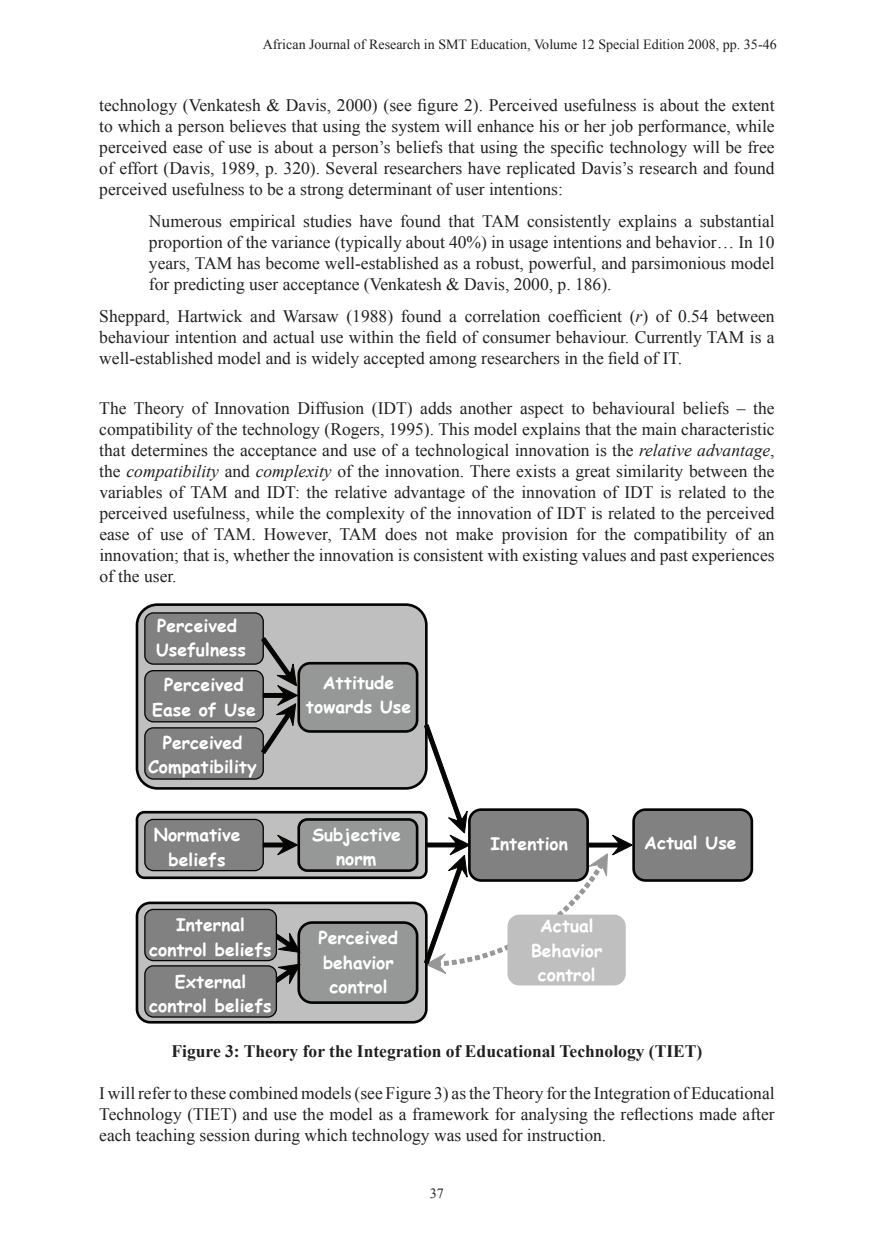
<style>
.page{position:relative;width:874px;height:1241px;background:#fff}
.page>*{position:absolute;margin:0;border:0;box-sizing:border-box;transform-origin:0 0}
.t1{font:17.5px/21px "Times New Roman";color:#231f20;text-align:justify}
.t2{font:700 17.5px "Times New Roman";color:#231f20}
.t3{font:700 17.32px/24.3px "Comic Sans MS";color:#fff;text-align:center}
.t4{font:14px "Times New Roman";color:#231f20}
.s1{font-style:italic}
</style>
<div class="page">
<div style="left:137px;top:902px;width:289px;height:120px;background:#c0bfbf;border-radius:13px"></div>
<div style="left:136px;top:901px;width:291px;height:122px;border:3px solid #040503;border-radius:13px"></div>
<div style="left:633px;top:809px;width:118px;height:71px;background:#808180;border-radius:12px"></div>
<div style="left:632px;top:808px;width:120px;height:73px;border:3px solid #040503;border-radius:12px"></div>
<div style="left:137px;top:604px;width:289px;height:184px;background:#c0bfbf;border-radius:20px"></div>
<div style="left:136px;top:603px;width:291px;height:186px;border:3px solid #040503;border-radius:20px"></div>
<div style="left:298px;top:663px;width:119px;height:68px;background:#969797;border-radius:11px"></div>
<div style="left:297px;top:661px;width:121px;height:71px;border:3px solid #040503;border-radius:11px"></div>
<div style="left:145px;top:613px;width:118px;height:51px;background:#808180;border-radius:9px"></div>
<div style="left:144px;top:612px;width:120px;height:52px;border:1px solid #040503;border-radius:9px"></div>
<div style="left:145px;top:670px;width:118px;height:51px;background:#808180;border-radius:9px"></div>
<div style="left:144px;top:670px;width:120px;height:52px;border:1px solid #040503;border-radius:9px"></div>
<div style="left:137px;top:812px;width:289px;height:65px;background:#c0bfbf;border-radius:7px"></div>
<div style="left:136px;top:810px;width:291px;height:69px;border:3px solid #040503;border-radius:7px"></div>
<div style="left:298px;top:819px;width:119px;height:51px;background:#969797;border-radius:9px"></div>
<div style="left:297px;top:818px;width:121px;height:53px;border:3px solid #040503;border-radius:9px"></div>
<div style="left:145px;top:819px;width:118px;height:51px;background:#808180;border-radius:9px"></div>
<div style="left:144px;top:818px;width:120px;height:53px;border:1px solid #040503;border-radius:9px"></div>
<div style="left:298px;top:922px;width:119px;height:80px;background:#969797;border-radius:13px"></div>
<div style="left:297px;top:921px;width:121px;height:82px;border:3px solid #040503;border-radius:13px"></div>
<svg style="left:263px;top:834px;width:35px;height:21px"></svg>
<svg style="left:277px;top:926px;width:23px;height:26px"></svg>
<svg style="left:274px;top:963px;width:26px;height:26px"></svg>
<div style="left:145px;top:909px;width:131px;height:51px;background:#808180;border-radius:9px"></div>
<div style="left:144px;top:908px;width:133px;height:53px;border:1px solid #040503;border-radius:9px"></div>
<div style="left:145px;top:965px;width:131px;height:51px;background:#808180;border-radius:9px"></div>
<div style="left:144px;top:965px;width:133px;height:52px;border:1px solid #040503;border-radius:9px"></div>
<svg style="left:424px;top:724px;width:208px;height:249px"></svg>
<div style="left:507px;top:914px;width:118px;height:71px;background:#c0bfbf;border-radius:12px"></div>
<div style="left:145px;top:727px;width:118px;height:52px;background:#808180;border-radius:9px"></div>
<div style="left:144px;top:727px;width:120px;height:52px;border:1px solid #040503;border-radius:9px"></div>
<svg style="left:261px;top:637px;width:37px;height:116px"></svg>
<p class="t4" style="left:263px;top:35px;width:515px">African Journal of Research in SMT Education, Volume 12 Special Edition 2008, pp. 35-46</p>
<p class="t1" style="left:99px;top:95px;width:676px">technology (Venkatesh &amp; Davis, 2000) (see figure 2). Perceived usefulness is about the extent to which a person believes that using the system will enhance his or her job performance, while perceived ease of use is about a person’s beliefs that using the specific technology will be free of effort (Davis, 1989, p. 320). Several researchers have replicated Davis’s research and found perceived usefulness to be a strong determinant of user intentions:</p>
<p class="t1" style="left:149px;top:210px;width:627px">Numerous empirical studies have found that TAM consistently explains a substantial proportion of the variance (typically about 40%) in usage intentions and behavior… In 10 years, TAM has become well-established as a robust, powerful, and parsimonious model for predicting user acceptance (Venkatesh &amp; Davis, 2000, p. 186).</p>
<p class="t1" style="left:99px;top:305px;width:676px">Sheppard, Hartwick and Warsaw (1988) found a correlation coefficient (<span class="s1">r</span>) of 0.54 between behaviour intention and actual use within the field of consumer behaviour. Currently TAM is a well-established model and is widely accepted among researchers in the field of IT.</p>
<p class="t1" style="left:99px;top:397px;width:676px">The Theory of Innovation Diffusion (IDT) adds another aspect to behavioural beliefs – the compatibility of the technology (Rogers, 1995). This model explains that the main characteristic that determines the acceptance and use of a technological innovation is the <span class="s1">relative advantage</span>, the <span class="s1">compatibility</span> and <span class="s1">complexity</span> of the innovation. There exists a great similarity between the variables of TAM and IDT: the relative advantage of the innovation of IDT is related to the perceived usefulness, while the complexity of the innovation of IDT is related to the perceived ease of use of TAM. However, TAM does not make provision for the compatibility of an innovation; that is, whether the innovation is consistent with existing values and past experiences of the user.</p>
<p class="t3" style="left:156px;top:612px;width:91px;text-align:left">Perceived<br>Usefulness</p>
<p class="t3" style="left:152px;top:672px;width:105px">Perceived<br>Ease of Use</p>
<p class="t3" style="left:148px;top:729px;width:110px">Perceived<br>Compatibility</p>
<p class="t3" style="left:306px;top:670px;width:107px">Attitude towards Use</p>
<p class="t3" style="left:154px;top:822px;width:88px">Normative beliefs</p>
<p class="t3" style="left:312px;top:821px;width:90px">Subjective norm</p>
<p class="t3" style="left:149px;top:912px;width:124px">Internal control beliefs</p>
<p class="t3" style="left:149px;top:968px;width:124px">External control beliefs</p>
<p class="t3" style="left:318px;top:925px;width:81px">Perceived behavior control</p>
<p class="t3" style="left:490px;top:831px;width:79px">Intention</p>
<p class="t3" style="left:530px;top:913px;width:73px">Actual<br>Behavior control</p>
<p class="t3" style="left:644px;top:830px;width:94px">Actual Use</p>
<p class="t2" style="left:171px;top:1038px;width:532px">Figure 3: Theory for the Integration of Educational Technology (TIET)</p>
<p class="t1" style="left:99px;top:1082px;width:676px">I will refer to these combined models (see Figure 3) as the Theory for the Integration of Educational Technology (TIET) and use the model as a framework for analysing the reflections made after each teaching session during which technology was used for instruction.</p>
<p class="t4" style="left:430px;top:1183px;width:15px">37</p>
</div>
